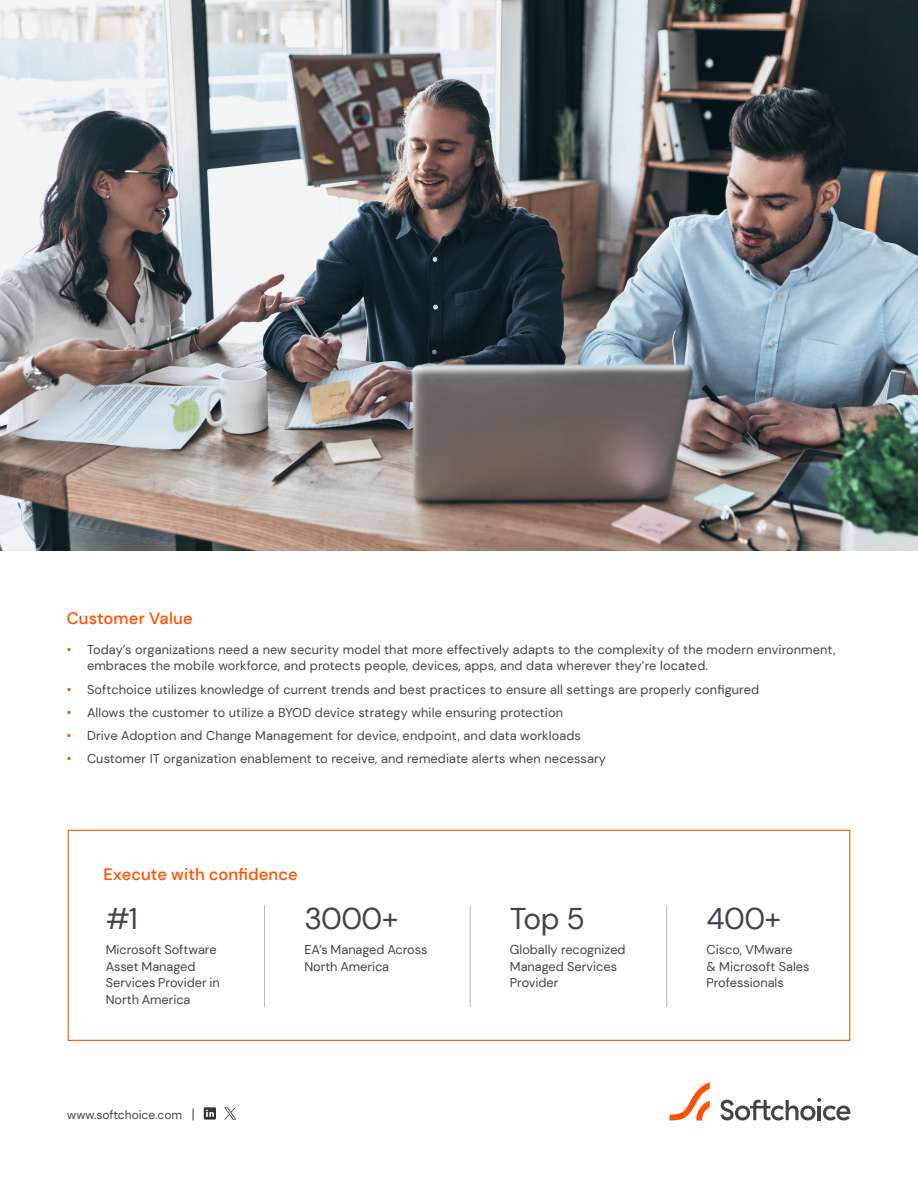
<style>
.page{position:relative;width:918px;height:1188px;background:#fff}
.page>*{position:absolute;margin:0;border:0;box-sizing:border-box;transform-origin:0 0}
.t1{font:30px "DM Sans";letter-spacing:-.02em;color:#40454d}
.t2{font:500 16.5px "DM Sans";letter-spacing:.005em;color:#ff5200}
.t3{font:12.75px/16.5px "DM Sans";letter-spacing:.01em;color:#40454d}
.t4{font:12px "DM Sans";color:#40454d}
.s1{font-size:13.2px;color:#ff5200}
</style>
<div class="page">
<svg style="left:670px;top:1082px;width:40px;height:39px"></svg>
<svg style="left:720px;top:1098px;width:130px;height:23px"></svg>
<svg style="left:193px;top:1109px;width:1px;height:12px"></svg>
<svg style="left:204px;top:1107px;width:12px;height:13px"></svg>
<svg style="left:224px;top:1107px;width:12px;height:13px"></svg>
<img style="left:0;top:0;width:918px;height:550px">
<div style="left:68px;top:830px;width:782px;height:211px;border:1px solid #ff5200"></div>
<hr style="left:264px;top:906px;width:1px;height:101px;background:#b3b5b8">
<hr style="left:470px;top:906px;width:1px;height:101px;background:#b3b5b8">
<hr style="left:666px;top:906px;width:1px;height:101px;background:#b3b5b8">
<p class="t2" style="left:67px;top:608px;width:128px">Customer Value</p>
<p class="t3" style="left:87px;top:641px;width:750px;text-indent:-20px"><span class="s1">•</span> Today’s organizations need a new security model that more effectively adapts to the complexity of the modern environment, embraces the mobile workforce, and protects people, devices, apps, and data wherever they’re located.</p>
<p class="t3" style="left:67px;top:681px;width:694px"><span class="s1">•</span> Softchoice utilizes knowledge of current trends and best practices to ensure all settings are properly configured</p>
<p class="t3" style="left:67px;top:704px;width:498px"><span class="s1">•</span> Allows the customer to utilize a BYOD device strategy while ensuring protection</p>
<p class="t3" style="left:67px;top:727px;width:516px"><span class="s1">•</span> Drive Adoption and Change Management for device, endpoint, and data workloads</p>
<p class="t3" style="left:67px;top:751px;width:541px"><span class="s1">•</span> Customer IT organization enablement to receive, and remediate alerts when necessary</p>
<p class="t2" style="left:104px;top:864px;width:196px">Execute with confidence</p>
<h1 class="t1" style="left:106px;top:900px;width:34px">#1</h1>
<p class="t3" style="left:106px;top:941px;width:116px">Microsoft Software<br>Asset Managed<br>Services Provider in<br>North America</p>
<h1 class="t1" style="left:304px;top:900px;width:96px">3000+</h1>
<p class="t3" style="left:304px;top:941px;width:125px">EA’s Managed Across<br>North America</p>
<p class="t4" style="left:67px;top:1107px;width:117px">www.softchoice.com</p>
<h1 class="t1" style="left:510px;top:900px;width:76px">Top 5</h1>
<p class="t3" style="left:510px;top:941px;width:117px">Globally recognized<br>Managed Services<br>Provider</p>
<h1 class="t1" style="left:706px;top:900px;width:77px">400+</h1>
<p class="t3" style="left:706px;top:941px;width:104px">Cisco, VMware<br>&amp; Microsoft Sales<br>Professionals</p>
</div>
